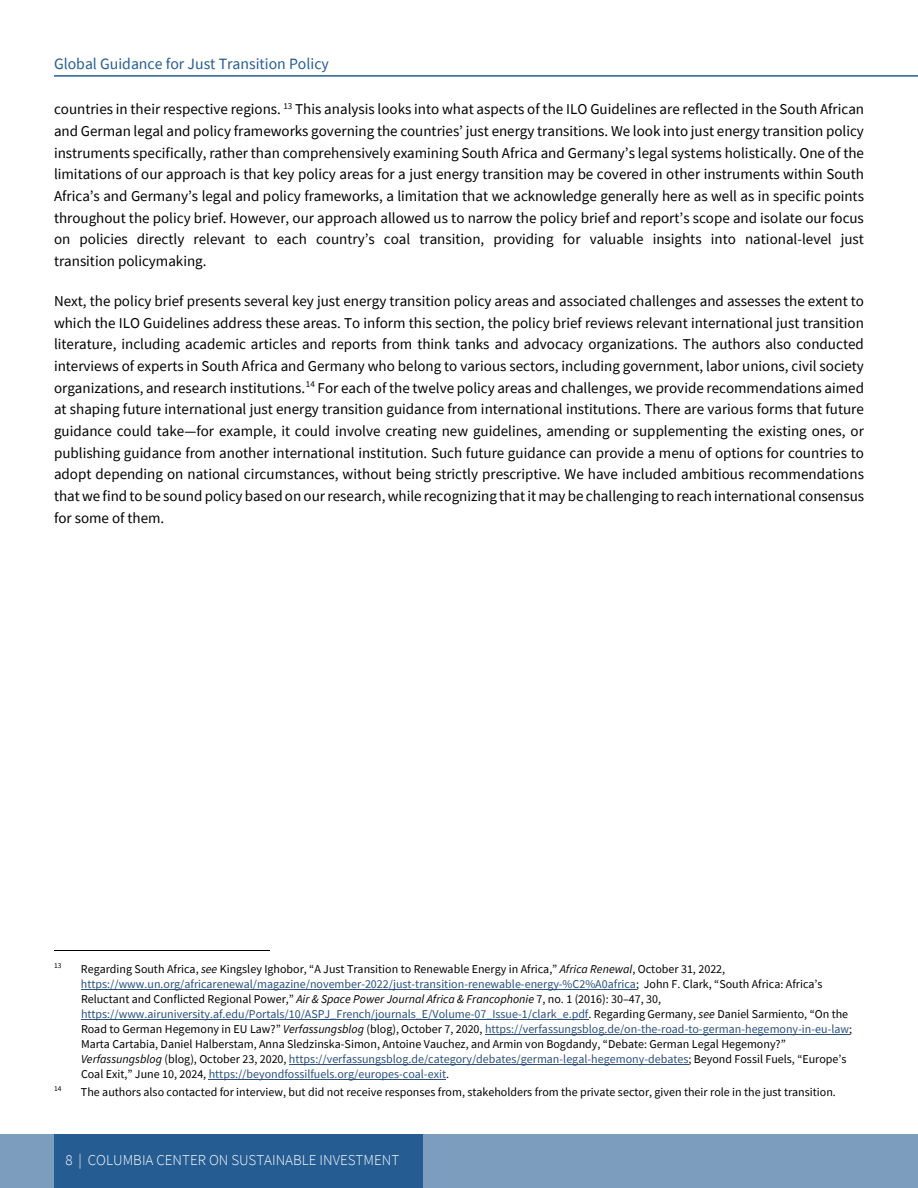
<style>
.page{position:relative;width:918px;height:1188px;background:#fff}
.page>*{position:absolute;margin:0;border:0;box-sizing:border-box;transform-origin:0 0}
.t1{font:15.75px "Source Sans Pro";color:#255c92}
.t2{font:15px/21.8px "Source Sans Pro";color:#000;text-align:justify}
.t3{font:300 15px "Source Sans Pro";color:#fff}
.t4{font:12px/15.1px "Source Sans Pro";color:#000}
.t5{font:7.5px "Source Sans Pro";color:#000}
.s1{font-style:italic}
.s2{color:#294f7c}
</style>
<div class="page">
<div style="left:0;top:1134px;width:918px;height:54px;background:#7c9dbe"></div>
<div style="left:54px;top:1134px;width:368px;height:54px;background:#255c92"></div>
<hr style="left:54px;top:75px;width:864px;height:2px;background:#255c92">
<hr style="left:54px;top:950px;width:216px;height:1px;background:#000">
<hr style="left:81px;top:989px;width:555px;height:1px;background:#294f7c">
<hr style="left:81px;top:1019px;width:508px;height:1px;background:#294f7c">
<hr style="left:485px;top:1034px;width:364px;height:1px;background:#294f7c">
<hr style="left:289px;top:1064px;width:399px;height:1px;background:#294f7c">
<hr style="left:209px;top:1079px;width:237px;height:1px;background:#294f7c">
<p class="t1" style="left:54px;top:54px;width:276px">Global Guidance for Just Transition Policy</p>
<p class="t2" style="left:54px;top:98px;width:812px">countries in their respective regions. <sup>13</sup> This analysis looks into what aspects of the ILO Guidelines are reflected in the South African and German legal and policy frameworks governing the countries’ just energy transitions. We look into just energy transition policy instruments specifically, rather than comprehensively examining South Africa and Germany’s legal systems holistically. One of the limitations of our approach is that key policy areas for a just energy transition may be covered in other instruments within South Africa’s and Germany’s legal and policy frameworks, a limitation that we acknowledge generally here as well as in specific points throughout the policy brief. However, our approach allowed us to narrow the policy brief and report’s scope and isolate our focus on policies directly relevant to each country’s coal transition, providing for valuable insights into national-level just transition policymaking.</p>
<p class="t2" style="left:54px;top:290px;width:812px">Next, the policy brief presents several key just energy transition policy areas and associated challenges and assesses the extent to which the ILO Guidelines address these areas. To inform this section, the policy brief reviews relevant international just transition literature, including academic articles and reports from think tanks and advocacy organizations. The authors also conducted interviews of experts in South Africa and Germany who belong to various sectors, including government, labor unions, civil society organizations, and research institutions.<sup>14</sup> For each of the twelve policy areas and challenges, we provide recommendations aimed at shaping future international just energy transition guidance from international institutions. There are various forms that future guidance could take—for example, it could involve creating new guidelines, amending or supplementing the existing ones, or publishing guidance from another international institution. Such future guidance can provide a menu of options for countries to adopt depending on national circumstances, without being strictly prescriptive. We have included ambitious recommendations that we find to be sound policy based on our research, while recognizing that it may be challenging to reach international consensus for some of them.</p>
<p class="t5" style="left:54px;top:961px;width:9px">13</p>
<p class="t4" style="left:81px;top:961px;width:773px">Regarding South Africa, <span class="s1">see</span> Kingsley Ighobor, “A Just Transition to Renewable Energy in Africa,” <span class="s1">Africa Renewal</span>, October 31, 2022, <span class="s2">https://www.un.org/africarenewal/magazine/november-2022/just-transition-renewable-energy-%C2%A0africa</span>; John F. Clark, “South Africa: Africa’s Reluctant and Conflicted Regional Power,” <span class="s1">Air &amp; Space Power Journal Africa &amp; Francophonie</span> 7, no. 1 (2016): 30–47, 30, <span class="s2">https://www.airuniversity.af.edu/Portals/10/ASPJ_French/journals_E/Volume-07_Issue-1/clark_e.pdf</span>. Regarding Germany, <span class="s1">see</span> Daniel Sarmiento, “On the Road to German Hegemony in EU Law?” <span class="s1">Verfassungsblog</span> (blog), October 7, 2020, <span class="s2">https://verfassungsblog.de/on-the-road-to-german-hegemony-in-eu-law</span>; Marta Cartabia, Daniel Halberstam, Anna Sledzinska-Simon, Antoine Vauchez, and Armin von Bogdandy, “Debate: German Legal Hegemony?” <span class="s1">Verfassungsblog</span> (blog), October 23, 2020, <span class="s2">https://verfassungsblog.de/category/debates/german-legal-hegemony-debates</span>; Beyond Fossil Fuels, “Europe’s Coal Exit,” June 10, 2024, <span class="s2">https://beyondfossilfuels.org/europes-coal-exit</span>.</p>
<p class="t5" style="left:54px;top:1084px;width:9px">14</p>
<p class="t4" style="left:81px;top:1084px;width:756px">The authors also contacted for interview, but did not receive responses from, stakeholders from the private sector, given their role in the just transition.</p>
<p class="t3" style="left:65px;top:1151px;width:335px">8 | COLUMBIA CENTER ON SUSTAINABLE INVESTMENT</p>
</div>
